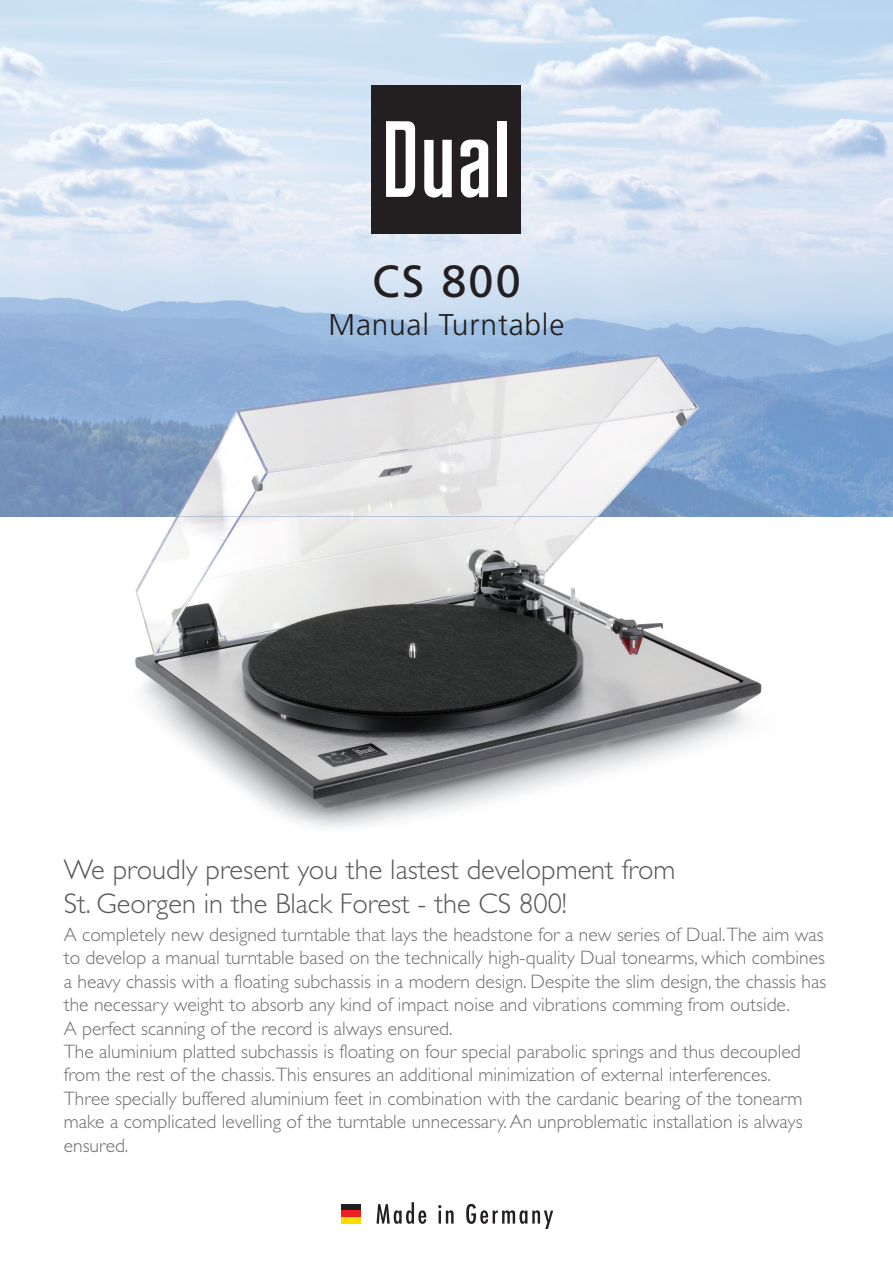
<style>
.page{position:relative;width:893px;height:1263px;background:#fff}
.page>*{position:absolute;margin:0;border:0;box-sizing:border-box;transform-origin:0 0}
.t1{font:45px "Frutiger";color:#231f20}
.t2{font:300 30px "Frutiger";letter-spacing:.025em;color:#231f20}
.t3{font:300 28.5px/34.2px "Gill Sans";color:#57585a}
.t4{font:300 19.5px/23.4px "Gill Sans";color:#6c6d70}
</style>
<div class="page">
<img style="left:135px;top:517px;width:627px;height:311px">
<img style="left:0;top:0;width:893px;height:517px">
<div style="left:372px;top:85px;width:149px;height:149px;background:#231f20"></div>
<svg style="left:386px;top:121px;width:29px;height:76px"></svg>
<svg style="left:424px;top:140px;width:28px;height:58px"></svg>
<div style="left:497px;top:122px;width:10px;height:75px;background:#fff"></div>
<svg style="left:460px;top:140px;width:28px;height:58px"></svg>
<div style="left:341px;top:1204px;width:20px;height:6px;background:#231f20"></div>
<div style="left:341px;top:1210px;width:20px;height:7px;background:#ee1d23"></div>
<div style="left:341px;top:1217px;width:20px;height:6px;background:#ffdd01"></div>
<svg style="left:376px;top:1202px;width:50px;height:22px"></svg>
<svg style="left:438px;top:1205px;width:16px;height:18px"></svg>
<svg style="left:466px;top:1204px;width:87px;height:25px"></svg>
<img style="left:177px;top:354px;width:522px;height:163px">
<h1 class="t1" style="left:372px;top:264px;width:150px">CS 800</h1>
<h2 class="t2" style="left:329px;top:312px;width:237px">Manual Turntable</h2>
<h3 class="t3" style="left:64px;top:852px;width:613px">We proudly present you the lastest development from<br>St. Georgen in the Black Forest - the CS 800!</h3>
<p class="t4" style="left:64px;top:922px;width:764px">A completely new designed turntable that lays the headstone for a new series of Dual.The aim was to develop a manual turntable based on the technically high-quality Dual tonearms, which combines a heavy chassis with a floating subchassis in a modern design. Despite the slim design, the chassis has the necessary weight to absorb any kind of impact noise and vibrations comming from outside.<br>A perfect scanning of the record is always ensured.<br>The aluminium platted subchassis is floating on four special parabolic springs and thus decoupled from the rest of the chassis.This ensures an additional minimization of external interferences.<br>Three specially buffered aluminium feet in combination with the cardanic bearing of the tonearm make a complicated levelling of the turntable unnecessary.An unproblematic installation is always ensured.</p>
</div>
